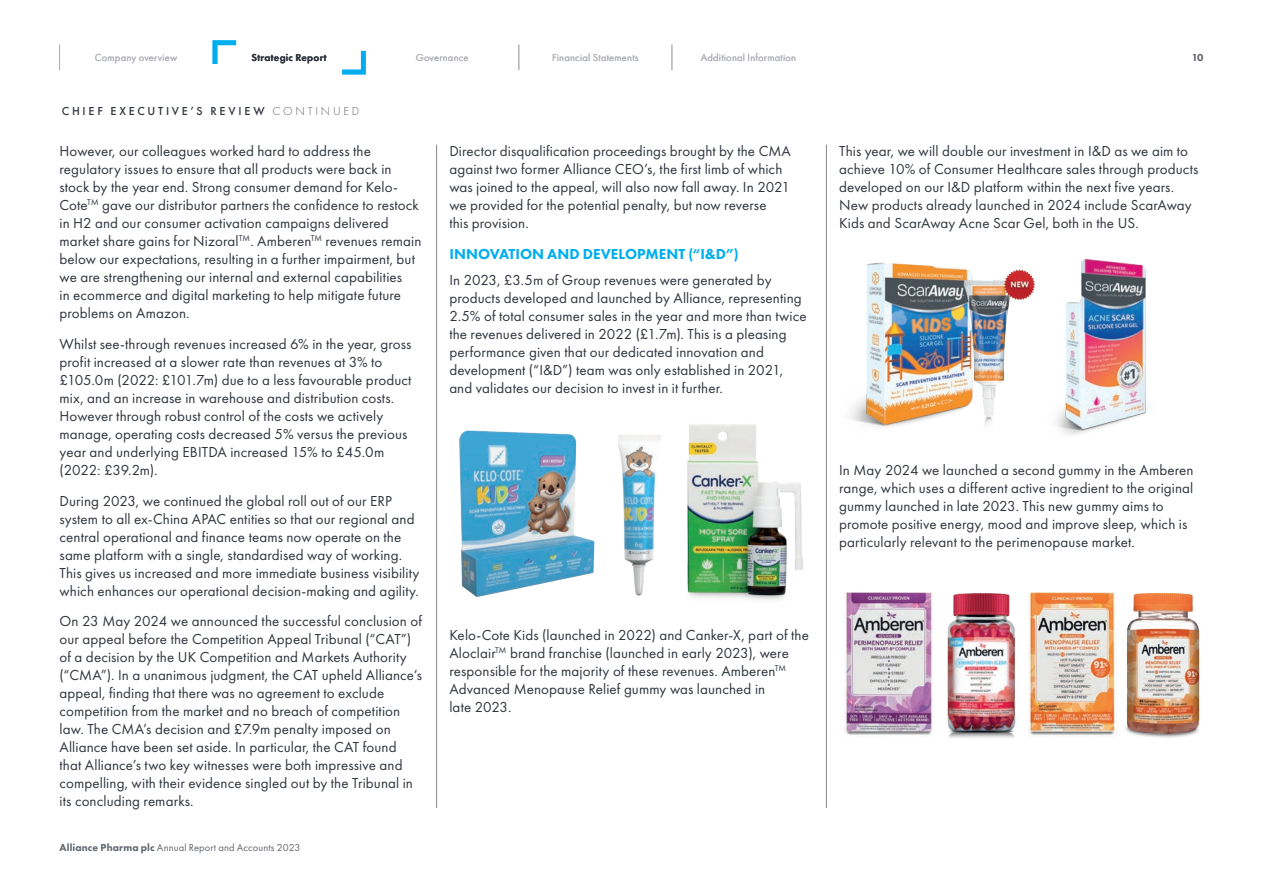
<style>
.page{position:relative;width:1263px;height:893px;background:#fff}
.page>*{position:absolute;margin:0;border:0;box-sizing:border-box;transform-origin:0 0}
.t1{font:15px/18px "Futura PT";letter-spacing:.005em;color:#30343e}
.t2{font:800 15px "Futura PT";color:#00aeef}
.t3{font:500 12px "Futura PT";letter-spacing:.23em;color:#30343e}
.t4{font:10.5px "Futura PT";letter-spacing:.02em;color:#aeb0b6}
.t5{font:10.5px "Futura PT";letter-spacing:.01em;color:#61656d}
.t6{font:600 10.5px "Futura PT";letter-spacing:.025em;color:#30343e}
.t7{font:800 10.5px "Futura PT";color:#61656d}
.s1{font-weight:300;color:#61656d}
.s2{font-weight:800}
</style>
<div class="page">
<img style="left:850px;top:262px;width:180px;height:165px">
<img style="left:459px;top:430px;width:136px;height:167px">
<img style="left:701px;top:421px;width:125px;height:191px">
<img style="left:619px;top:424px;width:82px;height:173px">
<img style="left:1030px;top:259px;width:116px;height:176px">
<img style="left:1028px;top:592px;width:172px;height:146px">
<img style="left:844px;top:592px;width:89px;height:144px">
<img style="left:947px;top:593px;width:81px;height:145px">
<hr style="left:436px;top:145px;width:1px;height:663px;background:#858890">
<hr style="left:826px;top:145px;width:1px;height:663px;background:#858890">
<svg style="left:59px;top:45px;width:1px;height:25px"></svg>
<svg style="left:518px;top:45px;width:1px;height:25px"></svg>
<svg style="left:671px;top:45px;width:1px;height:25px"></svg>
<svg style="left:212px;top:40px;width:25px;height:24px"></svg>
<svg style="left:342px;top:50px;width:24px;height:25px"></svg>
<p class="t4" style="left:95px;top:51px;width:84px">Company overview</p>
<p class="t6" style="left:252px;top:51px;width:77px">Strategic Report</p>
<p class="t4" style="left:416px;top:51px;width:54px">Governance</p>
<p class="t4" style="left:552px;top:51px;width:88px">Financial Statements</p>
<p class="t4" style="left:701px;top:51px;width:97px">Additional Information</p>
<p class="t7" style="left:1192px;top:51px;width:13px">10</p>
<p class="t3" style="left:62px;top:104px;width:299px">CHIEF EXECUTIVE’S REVIEW <span class="s1">CONTINUED</span></p>
<p class="t1" style="left:60px;top:142px;width:363px">However, our colleagues worked hard to address the regulatory issues to ensure that all products were back in stock by the year end. Strong consumer demand for Kelo-Cote<sup>TM</sup> gave our distributor partners the confidence to restock in H2 and our consumer activation campaigns delivered market share gains for Nizoral<sup>TM</sup>. Amberen<sup>TM</sup> revenues remain below our expectations, resulting in a further impairment, but we are strengthening our internal and external capabilities<br>in ecommerce and digital marketing to help mitigate future problems on Amazon.</p>
<p class="t1" style="left:60px;top:335px;width:353px">Whilst see-through revenues increased 6% in the year, gross profit increased at a slower rate than revenues at 3% to £105.0m (2022: £101.7m) due to a less favourable product mix, and an increase in warehouse and distribution costs.<br>However through robust control of the costs we actively manage, operating costs decreased 5% versus the previous year and underlying EBITDA increased 15% to £45.0m (2022: £39.2m).</p>
<p class="t1" style="left:60px;top:491px;width:361px">During 2023, we continued the global roll out of our ERP system to all ex-China APAC entities so that our regional and central operational and finance teams now operate on the same platform with a single, standardised way of working.<br>This gives us increased and more immediate business visibility which enhances our operational decision-making and agility.</p>
<p class="t1" style="left:60px;top:612px;width:364px">On 23 May 2024 we announced the successful conclusion of our appeal before the Competition Appeal Tribunal (“CAT”) of a decision by the UK Competition and Markets Authority (“CMA”). In a unanimous judgment, the CAT upheld Alliance’s appeal, finding that there was no agreement to exclude competition from the market and no breach of competition law. The CMA’s decision and £7.9m penalty imposed on Alliance have been set aside. In particular, the CAT found that Alliance’s two key witnesses were both impressive and compelling, with their evidence singled out by the Tribunal in its concluding remarks.</p>
<p class="t5" style="left:60px;top:841px;width:242px"><span class="s2">Alliance Pharma plc</span> Annual Report and Accounts 2023</p>
<p class="t1" style="left:449px;top:142px;width:343px">Director disqualification proceedings brought by the CMA against two former Alliance CEO’s, the first limb of which was joined to the appeal, will also now fall away. In 2021 we provided for the potential penalty, but now reverse<br>this provision.</p>
<p class="t2" style="left:449px;top:244px;width:291px">INNOVATION AND DEVELOPMENT (“I&amp;D”)</p>
<p class="t1" style="left:449px;top:271px;width:359px">In 2023, £3.5m of Group revenues were generated by products developed and launched by Alliance, representing 2.5% of total consumer sales in the year and more than twice the revenues delivered in 2022 (£1.7m). This is a pleasing performance given that our dedicated innovation and development (“I&amp;D”) team was only established in 2021, and validates our decision to invest in it further.</p>
<p class="t1" style="left:449px;top:626px;width:361px">Kelo-Cote Kids (launched in 2022) and Canker-X, part of the Aloclair<sup>TM</sup> brand franchise (launched in early 2023), were responsible for the majority of these revenues. Amberen<sup>TM </sup>Advanced Menopause Relief gummy was launched in<br>late 2023.</p>
<p class="t1" style="left:839px;top:142px;width:361px">This year, we will double our investment in I&amp;D as we aim to achieve 10% of Consumer Healthcare sales through products developed on our I&amp;D platform within the next five years.<br>New products already launched in 2024 include ScarAway Kids and ScarAway Acne Scar Gel, both in the US.</p>
<p class="t1" style="left:839px;top:461px;width:356px">In May 2024 we launched a second gummy in the Amberen range, which uses a different active ingredient to the original gummy launched in late 2023. This new gummy aims to promote positive energy, mood and improve sleep, which is particularly relevant to the perimenopause market.</p>
</div>
